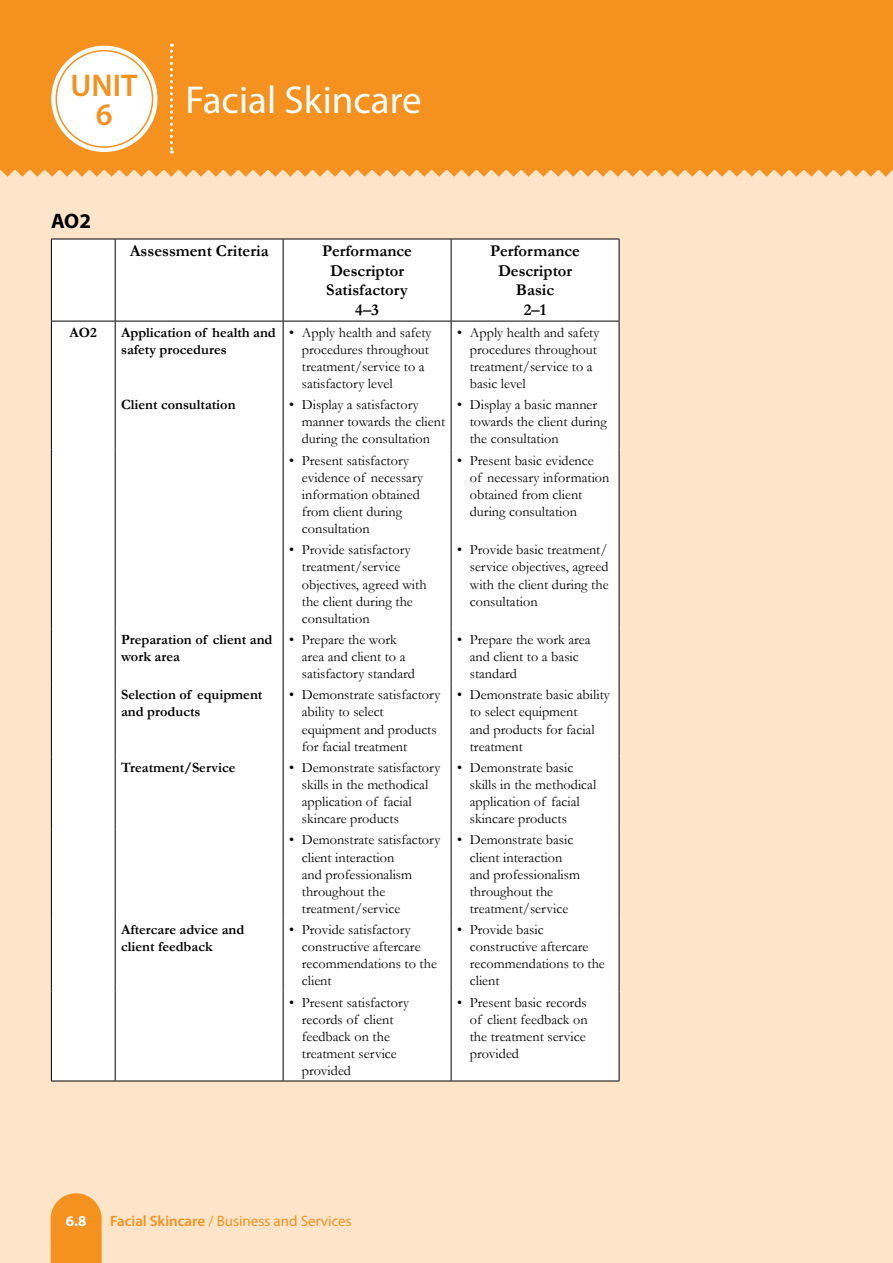
<style>
.page{position:relative;width:893px;height:1263px;background:#fee5ca}
.page>*{position:absolute;margin:0;border:0;box-sizing:border-box;transform-origin:0 0}
.t1{font:39px "Myriad Pro";color:#fff}
.t2{font:600 31.5px/28.5px "Myriad Pro";color:#f4911f;text-align:center}
.t3{font:700 21px "Myriad Pro";color:#000}
.t4{font:700 16.5px/19.8px "Garamond";color:#000;text-align:center}
.t5{font:15px "Myriad Pro";color:#f4911f}
.t6{font:700 15px "Myriad Pro";color:#fff}
.t7{font:14.25px/17.1px "Garamond";color:#000}
.t8{font:700 14.25px/17.1px "Garamond";color:#000}
.s1{font-weight:600}
</style>
<div class="page">
<div style="left:0;top:0;width:893px;height:169px;background:#f4911f"></div>
<div style="left:51px;top:46px;width:107px;height:106px;background:#fff;border-radius:50%"></div>
<svg style="left:170px;top:44px;width:3px;height:110px"></svg>
<svg style="left:0;top:169px;width:893px;height:8px"></svg>
<div style="left:55px;top:50px;width:98px;height:98px;border:2px solid #f4911f;border-radius:50%"></div>
<svg style="left:51px;top:1193px;width:51px;height:70px;background:#f4982d"></svg>
<div style="left:52px;top:240px;width:567px;height:840px;background:#fff"></div>
<hr style="left:51px;top:1080px;width:64px;height:1px;background:#000">
<hr style="left:115px;top:1080px;width:168px;height:1px;background:#000">
<hr style="left:283px;top:1080px;width:168px;height:1px;background:#000">
<hr style="left:451px;top:1080px;width:168px;height:1px;background:#000">
<hr style="left:51px;top:239px;width:64px;height:1px;background:#000">
<hr style="left:51px;top:239px;width:1px;height:82px;background:#000">
<hr style="left:115px;top:239px;width:168px;height:1px;background:#000">
<hr style="left:115px;top:239px;width:1px;height:82px;background:#000">
<hr style="left:283px;top:239px;width:168px;height:1px;background:#000">
<hr style="left:283px;top:239px;width:1px;height:82px;background:#000">
<hr style="left:451px;top:239px;width:168px;height:1px;background:#000">
<hr style="left:451px;top:239px;width:1px;height:82px;background:#000">
<hr style="left:619px;top:239px;width:1px;height:82px;background:#000">
<hr style="left:51px;top:321px;width:64px;height:1px;background:#000">
<hr style="left:51px;top:321px;width:1px;height:73px;background:#000">
<hr style="left:115px;top:321px;width:168px;height:1px;background:#000">
<hr style="left:115px;top:321px;width:1px;height:73px;background:#000">
<hr style="left:283px;top:321px;width:168px;height:1px;background:#000">
<hr style="left:283px;top:321px;width:1px;height:73px;background:#000">
<hr style="left:451px;top:321px;width:168px;height:1px;background:#000">
<hr style="left:451px;top:321px;width:1px;height:73px;background:#000">
<hr style="left:619px;top:321px;width:1px;height:73px;background:#000">
<hr style="left:51px;top:394px;width:1px;height:55px;background:#000">
<hr style="left:115px;top:394px;width:1px;height:55px;background:#000">
<hr style="left:283px;top:394px;width:1px;height:55px;background:#000">
<hr style="left:451px;top:394px;width:1px;height:55px;background:#000">
<hr style="left:619px;top:394px;width:1px;height:55px;background:#000">
<hr style="left:51px;top:449px;width:1px;height:90px;background:#000">
<hr style="left:115px;top:449px;width:1px;height:90px;background:#000">
<hr style="left:283px;top:449px;width:1px;height:90px;background:#000">
<hr style="left:451px;top:449px;width:1px;height:90px;background:#000">
<hr style="left:619px;top:449px;width:1px;height:90px;background:#000">
<hr style="left:51px;top:539px;width:1px;height:90px;background:#000">
<hr style="left:115px;top:539px;width:1px;height:90px;background:#000">
<hr style="left:283px;top:539px;width:1px;height:90px;background:#000">
<hr style="left:451px;top:539px;width:1px;height:90px;background:#000">
<hr style="left:619px;top:539px;width:1px;height:90px;background:#000">
<hr style="left:51px;top:629px;width:1px;height:55px;background:#000">
<hr style="left:115px;top:629px;width:1px;height:55px;background:#000">
<hr style="left:283px;top:629px;width:1px;height:55px;background:#000">
<hr style="left:451px;top:629px;width:1px;height:55px;background:#000">
<hr style="left:619px;top:629px;width:1px;height:55px;background:#000">
<hr style="left:51px;top:684px;width:1px;height:73px;background:#000">
<hr style="left:115px;top:684px;width:1px;height:73px;background:#000">
<hr style="left:283px;top:684px;width:1px;height:73px;background:#000">
<hr style="left:451px;top:684px;width:1px;height:73px;background:#000">
<hr style="left:619px;top:684px;width:1px;height:73px;background:#000">
<hr style="left:51px;top:757px;width:1px;height:72px;background:#000">
<hr style="left:115px;top:757px;width:1px;height:72px;background:#000">
<hr style="left:283px;top:757px;width:1px;height:72px;background:#000">
<hr style="left:451px;top:757px;width:1px;height:72px;background:#000">
<hr style="left:619px;top:757px;width:1px;height:72px;background:#000">
<hr style="left:51px;top:829px;width:1px;height:90px;background:#000">
<hr style="left:115px;top:829px;width:1px;height:90px;background:#000">
<hr style="left:283px;top:829px;width:1px;height:90px;background:#000">
<hr style="left:451px;top:829px;width:1px;height:90px;background:#000">
<hr style="left:619px;top:829px;width:1px;height:90px;background:#000">
<hr style="left:51px;top:919px;width:1px;height:72px;background:#000">
<hr style="left:115px;top:919px;width:1px;height:72px;background:#000">
<hr style="left:283px;top:919px;width:1px;height:72px;background:#000">
<hr style="left:451px;top:919px;width:1px;height:72px;background:#000">
<hr style="left:619px;top:919px;width:1px;height:72px;background:#000">
<hr style="left:51px;top:991px;width:1px;height:89px;background:#000">
<hr style="left:115px;top:991px;width:1px;height:89px;background:#000">
<hr style="left:283px;top:991px;width:1px;height:89px;background:#000">
<hr style="left:451px;top:991px;width:1px;height:89px;background:#000">
<hr style="left:619px;top:991px;width:1px;height:89px;background:#000">
<h2 class="t2" style="left:71px;top:71px;width:69px">UNIT<br>6</h2>
<h3 class="t3" style="left:51px;top:208px;width:41px">AO2</h3>
<h1 class="t1" style="left:186px;top:76px;width:238px">Facial Skincare</h1>
<p class="t4" style="left:130px;top:241px;width:140px">Assessment Criteria</p>
<p class="t4" style="left:322px;top:241px;width:91px">Performance<br>Descriptor<br>Satisfactory<br>4–3</p>
<p class="t4" style="left:490px;top:241px;width:91px">Performance<br>Descriptor<br>Basic<br>2–1</p>
<p class="t8" style="left:70px;top:324px;width:29px">AO2</p>
<p class="t8" style="left:121px;top:324px;width:156px">Application of health and safety procedures</p>
<p class="t7" style="left:302px;top:323px;width:131px;text-indent:-13px">• Apply health and safety procedures throughout treatment/service to a satisfactory level</p>
<p class="t7" style="left:470px;top:323px;width:131px;text-indent:-13px">• Apply health and safety procedures throughout treatment/service to a basic level</p>
<p class="t8" style="left:121px;top:396px;width:116px">Client consultation</p>
<p class="t7" style="left:302px;top:396px;width:145px;text-indent:-13px">• Display a satisfactory manner towards the client during the consultation</p>
<p class="t7" style="left:470px;top:396px;width:139px;text-indent:-13px">• Display a basic manner towards the client during the consultation</p>
<p class="t7" style="left:302px;top:451px;width:123px;text-indent:-13px">• Present satisfactory evidence of necessary information obtained from client during consultation</p>
<p class="t7" style="left:470px;top:451px;width:141px;text-indent:-13px">• Present basic evidence<br>of necessary information obtained from client during consultation</p>
<p class="t7" style="left:302px;top:541px;width:126px;text-indent:-13px">• Provide satisfactory treatment/service objectives, agreed with the client during the consultation</p>
<p class="t7" style="left:470px;top:541px;width:140px;text-align:justify;text-indent:-13px">• Provide basic treatment/ service objectives, agreed with the client during the consultation</p>
<p class="t8" style="left:121px;top:631px;width:153px">Preparation of client and work area</p>
<p class="t7" style="left:302px;top:630px;width:115px;text-indent:-13px">• Prepare the work area and client to a satisfactory standard</p>
<p class="t7" style="left:470px;top:630px;width:122px;text-indent:-13px">• Prepare the work area and client to a basic standard</p>
<p class="t8" style="left:121px;top:686px;width:143px">Selection of equipment and products</p>
<p class="t7" style="left:302px;top:686px;width:140px;text-indent:-13px">• Demonstrate satisfactory ability to select equipment and products for facial treatment</p>
<p class="t7" style="left:470px;top:686px;width:141px;text-indent:-13px">• Demonstrate basic ability to select equipment<br>and products for facial treatment</p>
<p class="t8" style="left:121px;top:759px;width:116px">Treatment/Service</p>
<p class="t7" style="left:302px;top:758px;width:140px;text-indent:-13px">• Demonstrate satisfactory skills in the methodical application of facial skincare products</p>
<p class="t7" style="left:470px;top:758px;width:128px;text-indent:-13px">• Demonstrate basic skills in the methodical application of facial skincare products</p>
<p class="t7" style="left:302px;top:831px;width:140px;text-indent:-13px">• Demonstrate satisfactory client interaction<br>and professionalism throughout the treatment/service</p>
<p class="t7" style="left:470px;top:831px;width:112px;text-indent:-13px">• Demonstrate basic client interaction and professionalism throughout the treatment/service</p>
<p class="t8" style="left:121px;top:921px;width:125px">Aftercare advice and client feedback</p>
<p class="t7" style="left:302px;top:921px;width:137px;text-indent:-13px">• Provide satisfactory constructive aftercare recommendations to the client</p>
<p class="t7" style="left:470px;top:921px;width:137px;text-indent:-13px">• Provide basic constructive aftercare recommendations to the client</p>
<p class="t7" style="left:302px;top:993px;width:109px;text-indent:-13px">• Present satisfactory records of client feedback on the treatment service provided</p>
<p class="t7" style="left:470px;top:993px;width:119px;text-indent:-13px">• Present basic records of client feedback on the treatment service provided</p>
<p class="t6" style="left:66px;top:1211px;width:22px">6.8</p>
<p class="t5" style="left:110px;top:1211px;width:243px"><span class="s1">Facial Skincare</span> / Business and Services</p>
</div>
